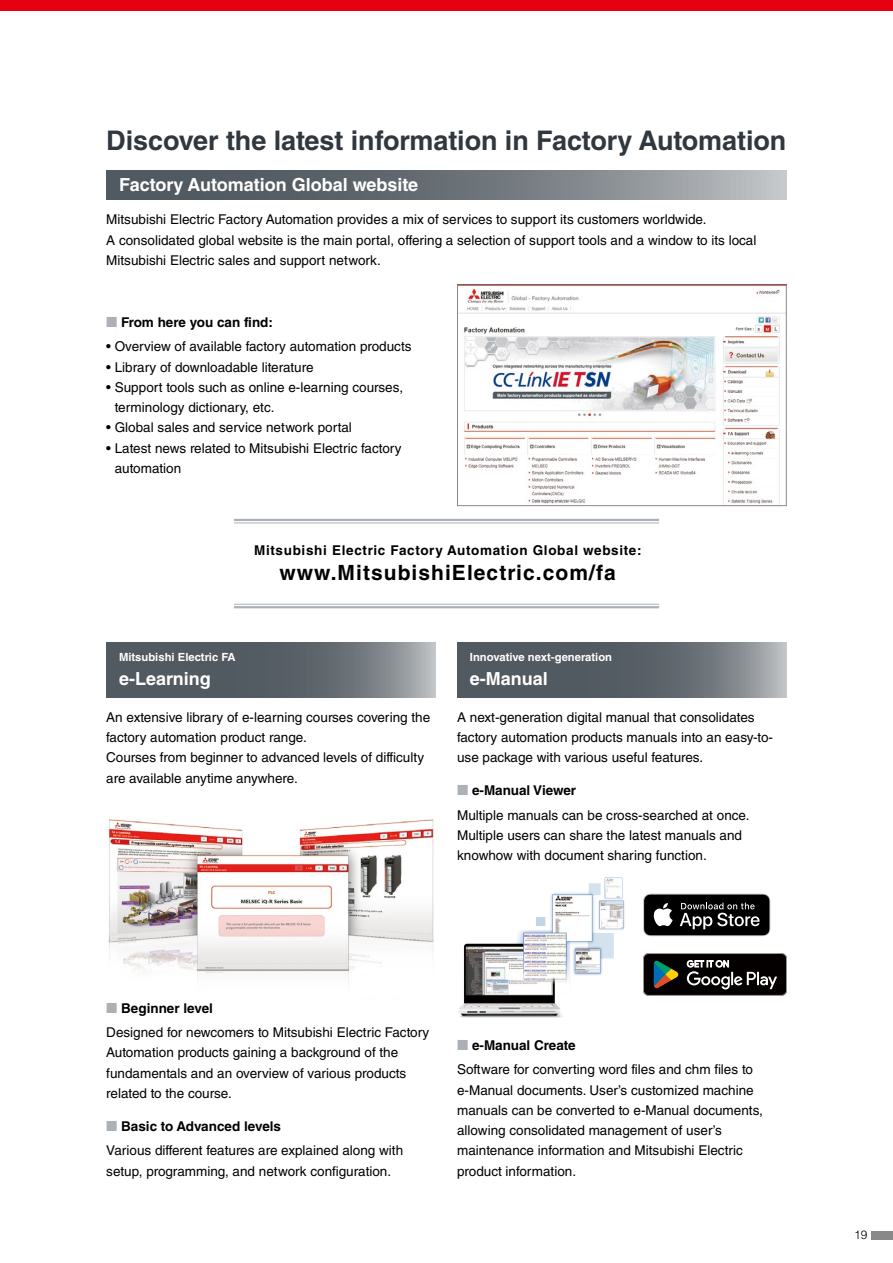
<style>
.page{position:relative;width:893px;height:1263px;background:#fff}
.page>*{position:absolute;margin:0;border:0;box-sizing:border-box;transform-origin:0 0}
.t1{font:700 27px "Helvetica LT Std";letter-spacing:-.005em;color:#30373e}
.t2{font:700 21px "Helvetica LT Std";letter-spacing:.05em;color:#000}
.t3{font:700 18px "Helvetica LT Std";color:#fff}
.t4{font:13.5px/20.2px "Helvetica LT Std";color:#000}
.t5{font:700 13.5px "Helvetica LT Std";letter-spacing:.05em;color:#000}
.t6{font:700 13.5px "Helvetica LT Std";color:#000}
.t7{font:300 12px "Helvetica LT Std";color:#000}
.t8{font:700 11.25px "Helvetica LT Std";color:#fff}
.s1{color:#abb1b7}
.s2{font-weight:700}
</style>
<div class="page">
<img style="left:459px;top:877px;width:166px;height:141px">
<img style="left:107px;top:818px;width:327px;height:164px">
<svg style="left:643px;top:894px;width:127px;height:42px;background:#313131"></svg>
<svg style="left:643px;top:953px;width:144px;height:43px;background:#2f2e2b"></svg>
<img style="left:459px;top:288px;width:326px;height:216px">
<div style="left:457px;top:285px;width:330px;height:221px;border:1px solid #898989"></div>
<svg style="left:106px;top:170px;width:681px;height:30px;background:#747a80"></svg>
<svg style="left:106px;top:642px;width:330px;height:55px;background:#646c72"></svg>
<svg style="left:457px;top:642px;width:330px;height:55px;background:#656c72"></svg>
<hr style="left:234px;top:519px;width:425px;height:2px;background:#abb1b7">
<hr style="left:234px;top:522px;width:425px;height:1px;background:#abb1b7">
<hr style="left:234px;top:604px;width:425px;height:1px;background:#abb1b7">
<hr style="left:234px;top:606px;width:425px;height:2px;background:#abb1b7">
<div style="left:872px;top:1231px;width:21px;height:8px;background:#898989"></div>
<div style="left:0;top:0;width:893px;height:10px;background:#e60012"></div>
<h1 class="t1" style="left:106px;top:124px;width:682px">Discover the latest information in Factory Automation</h1>
<h3 class="t3" style="left:119px;top:174px;width:301px">Factory Automation Global website</h3>
<p class="t4" style="left:106px;top:209px;width:652px">Mitsubishi Electric Factory Automation provides a mix of services to support its customers worldwide.<br>A consolidated global website is the main portal, offering a selection of support tools and a window to its local<br>Mitsubishi Electric sales and support network.</p>
<p class="t6" style="left:106px;top:314px;width:168px"><span class="s1">■</span> From here you can find:</p>
<p class="t4" style="left:106px;top:336px;width:307px">• Overview of available factory automation products</p>
<p class="t4" style="left:106px;top:357px;width:209px">• Library of downloadable literature</p>
<p class="t4" style="left:115px;top:377px;width:290px;text-indent:-9px">• Support tools such as online e-learning courses, terminology dictionary, etc.</p>
<p class="t4" style="left:106px;top:417px;width:247px">• Global sales and service network portal</p>
<p class="t4" style="left:115px;top:438px;width:288px;text-indent:-9px">• Latest news related to Mitsubishi Electric factory automation</p>
<p class="t5" style="left:254px;top:542px;width:389px">Mitsubishi Electric Factory Automation Global website:</p>
<h2 class="t2" style="left:279px;top:559px;width:338px">www.MitsubishiElectric.com/fa</h2>
<p class="t8" style="left:119px;top:650px;width:118px">Mitsubishi Electric FA</p>
<h3 class="t3" style="left:119px;top:667px;width:93px">e-Learning</h3>
<p class="t4" style="left:106px;top:707px;width:325px">An extensive library of e-learning courses covering the factory automation product range.<br>Courses from beginner to advanced levels of difficulty are available anytime anywhere.</p>
<p class="t8" style="left:470px;top:650px;width:144px">Innovative next-generation</p>
<h3 class="t3" style="left:470px;top:667px;width:79px">e-Manual</h3>
<p class="t4" style="left:457px;top:707px;width:317px">A next-generation digital manual that consolidates factory automation products manuals into an easy-to&shy;use package with various useful features.</p>
<p class="t4" style="left:457px;top:778px;width:294px;line-height:24.5px"><span class="s1">■</span> <span class="s2">e-Manual Viewer<br></span>Multiple manuals can be cross-searched at once.</p>
<p class="t4" style="left:457px;top:825px;width:286px">Multiple users can share the latest manuals and knowhow with document sharing function.</p>
<p class="t4" style="left:106px;top:996px;width:325px;line-height:24.5px"><span class="s1">■</span> <span class="s2">Beginner level<br></span>Designed for newcomers to Mitsubishi Electric Factory</p>
<p class="t4" style="left:106px;top:1042px;width:301px">Automation products gaining a background of the fundamentals and an overview of various products related to the course.</p>
<p class="t4" style="left:106px;top:1114px;width:298px;line-height:24.5px"><span class="s1">■</span> <span class="s2">Basic to Advanced levels<br></span>Various different features are explained along with</p>
<p class="t4" style="left:106px;top:1161px;width:286px">setup, programming, and network configuration.</p>
<p class="t4" style="left:457px;top:1033px;width:297px;line-height:24.5px"><span class="s1">■</span> <span class="s2">e-Manual Create<br></span>Software for converting word files and chm files to</p>
<p class="t4" style="left:457px;top:1080px;width:307px">e-Manual documents. User’s customized machine manuals can be converted to e-Manual documents, allowing consolidated management of user’s maintenance information and Mitsubishi Electric product information.</p>
<p class="t7" style="left:854px;top:1227px;width:15px">19</p>
</div>
